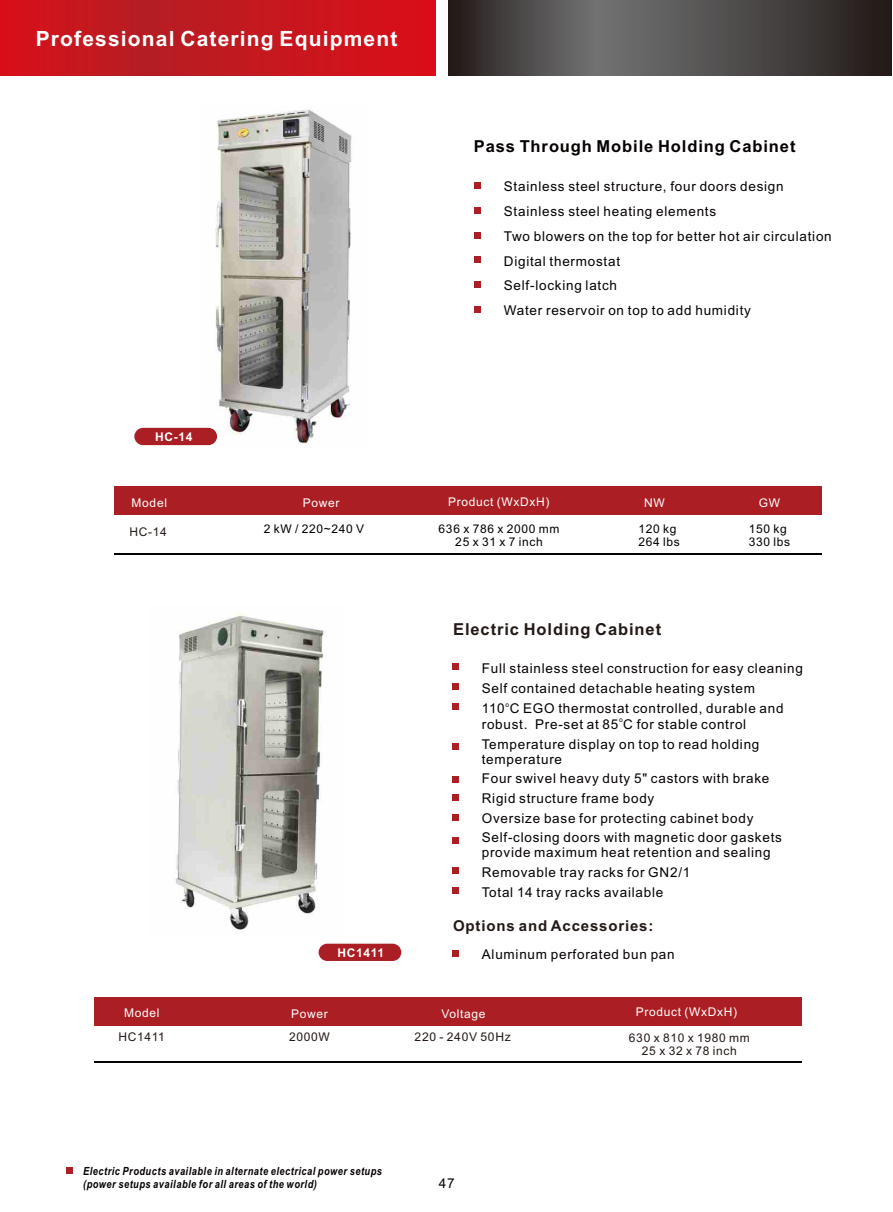
<style>
.page{position:relative;width:893px;height:1212px;background:#fff}
.page>*{position:absolute;margin:0;border:0;box-sizing:border-box;transform-origin:0 0}
.t1{font:700 21px "Arial";letter-spacing:.055em;color:#fff}
.t2{font:700 16.5px "Arial";letter-spacing:.055em;color:#050101}
.t3{font:700 16.5px "Arial";letter-spacing:.055em;color:#231916}
.t4{font:700 15px "Arial";letter-spacing:.055em;color:#231916}
.t5{font:13.5px/19.6px "Arial";letter-spacing:.055em;color:#050101}
.t6{font:12px "Arial";letter-spacing:.055em;color:#fff}
.t7{font:12px/13.4px "Arial";letter-spacing:.055em;color:#050101}
.t8{font:12px/13.4px "Arial";letter-spacing:.055em;color:#231916;text-align:center}
.t9{font:700 12px "Arial";letter-spacing:.055em;color:#fff}
.t10{font:italic 700 11.25px/12.9px "Arial Narrow";letter-spacing:.045em;color:#050101}
.t11{font:6.75px "Arial";color:#050101}
</style>
<div class="page">
<img style="left:198px;top:109px;width:154px;height:337px">
<div style="left:115px;top:486px;width:707px;height:29px;background:#ab1f24"></div>
<hr style="left:115px;top:553px;width:707px;height:1px;background:#050101">
<div style="left:474px;top:182px;width:7px;height:7px;background:#ab1f24"></div>
<div style="left:474px;top:207px;width:7px;height:7px;background:#ab1f24"></div>
<div style="left:474px;top:306px;width:7px;height:7px;background:#ab1f24"></div>
<div style="left:474px;top:232px;width:7px;height:7px;background:#ab1f24"></div>
<div style="left:474px;top:257px;width:7px;height:6px;background:#ab1f24"></div>
<div style="left:474px;top:281px;width:7px;height:7px;background:#ab1f24"></div>
<div style="left:134px;top:428px;width:83px;height:17px;background:#ab1f24;border-radius:9px"></div>
<div style="left:66px;top:1167px;width:7px;height:7px;background:#ab1f24"></div>
<svg style="left:0;top:0;width:436px;height:75px;background:#c7161d"></svg>
<svg style="left:449px;top:0;width:442px;height:75px;background:#4b4847"></svg>
<div style="left:452px;top:663px;width:6px;height:7px;background:#ab1f24"></div>
<div style="left:452px;top:683px;width:6px;height:7px;background:#ab1f24"></div>
<div style="left:452px;top:703px;width:6px;height:7px;background:#ab1f24"></div>
<div style="left:452px;top:776px;width:6px;height:7px;background:#ab1f24"></div>
<div style="left:452px;top:814px;width:6px;height:7px;background:#ab1f24"></div>
<div style="left:452px;top:887px;width:6px;height:7px;background:#ab1f24"></div>
<div style="left:452px;top:743px;width:6px;height:7px;background:#ab1f24"></div>
<svg style="left:452px;top:794px;width:6px;height:6px"></svg>
<div style="left:452px;top:867px;width:6px;height:7px;background:#ab1f24"></div>
<div style="left:452px;top:837px;width:6px;height:7px;background:#ab1f24"></div>
<div style="left:452px;top:950px;width:6px;height:7px;background:#ab1f24"></div>
<hr style="left:94px;top:1061px;width:707px;height:2px;background:#050101">
<div style="left:94px;top:997px;width:707px;height:29px;background:#ab1f24"></div>
<img style="left:175px;top:613px;width:150px;height:317px">
<div style="left:319px;top:944px;width:82px;height:17px;background:#ab1f24;border-radius:9px"></div>
<h1 class="t1" style="left:36px;top:31px;width:363px">Professional Catering Equipment</h1>
<p class="t9" style="left:155px;top:432px;width:39px">HC-14</p>
<p class="t2" style="left:474px;top:140px;width:323px">Pass Through Mobile Holding Cabinet</p>
<p class="t5" style="left:504px;top:175px;width:329px;line-height:24.9px">Stainless steel structure, four doors design Stainless steel heating elements<br>Two blowers on the top for better hot air circulation Digital thermostat<br>Self-locking latch<br>Water reservoir on top to add humidity</p>
<p class="t6" style="left:132px;top:498px;width:37px">Model</p>
<p class="t6" style="left:448px;top:497px;width:103px">Product (WxDxH)</p>
<p class="t6" style="left:644px;top:498px;width:22px">NW</p>
<p class="t7" style="left:439px;top:523px;width:122px;text-align:center">636 x 786 x 2000 mm<br>25 x 31 x 7 inch</p>
<p class="t6" style="left:303px;top:498px;width:38px">Power</p>
<p class="t7" style="left:264px;top:523px;width:102px">2 kW / 220~240 V</p>
<p class="t7" style="left:638px;top:523px;width:43px">120 kg<br>264 lbs</p>
<p class="t8" style="left:130px;top:526px;width:39px">HC-14</p>
<p class="t6" style="left:759px;top:498px;width:23px">GW</p>
<p class="t7" style="left:749px;top:523px;width:43px">150 kg<br>330 lbs</p>
<p class="t9" style="left:338px;top:948px;width:48px">HC1411</p>
<p class="t3" style="left:453px;top:623px;width:210px">Electric Holding Cabinet</p>
<p class="t5" style="left:482px;top:660px;width:323px">Full stainless steel construction for easy cleaning<br>Self contained detachable heating system</p>
<p class="t11" style="left:506px;top:702px;width:5px">o</p>
<p class="t5" style="left:482px;top:700px;width:303px">110 C EGO thermostat controlled, durable and</p>
<p class="t11" style="left:619px;top:717px;width:5px">o</p>
<p class="t5" style="left:482px;top:716px;width:279px">robust. Pre-set at 85 C for stable control<br>Temperature display on top to read holding</p>
<p class="t5" style="left:482px;top:750px;width:302px">temperature<br>Four swivel heavy duty 5" castors with brake Rigid structure frame body<br>Oversize base for protecting cabinet body Self-closing doors with magnetic door gaskets</p>
<p class="t5" style="left:482px;top:844px;width:290px">provide maximum heat retention and sealing<br>Removable tray racks for GN2/1<br>Total 14 tray racks available</p>
<p class="t4" style="left:453px;top:920px;width:202px">Options and Accessories:</p>
<p class="t5" style="left:482px;top:945px;width:194px">Aluminum perforated bun pan</p>
<p class="t6" style="left:291px;top:1009px;width:38px">Power</p>
<p class="t6" style="left:636px;top:1007px;width:103px">Product (WxDxH)</p>
<p class="t8" style="left:629px;top:1032px;width:122px">630 x 810 x 1980 mm<br>25 x 32 x 78 inch</p>
<p class="t6" style="left:124px;top:1008px;width:37px">Model</p>
<p class="t6" style="left:441px;top:1010px;width:46px">Voltage</p>
<p class="t8" style="left:289px;top:1031px;width:42px">2000W</p>
<p class="t8" style="left:415px;top:1031px;width:98px">220 - 240V 50Hz</p>
<p class="t8" style="left:118px;top:1031px;width:48px">HC1411</p>
<p class="t10" style="left:83px;top:1165px;width:300px">Electric Products available in alternate electrical power setups (power setups available for all areas of the world)</p>
<p class="t5" style="left:439px;top:1174px;width:17px">47</p>
</div>
